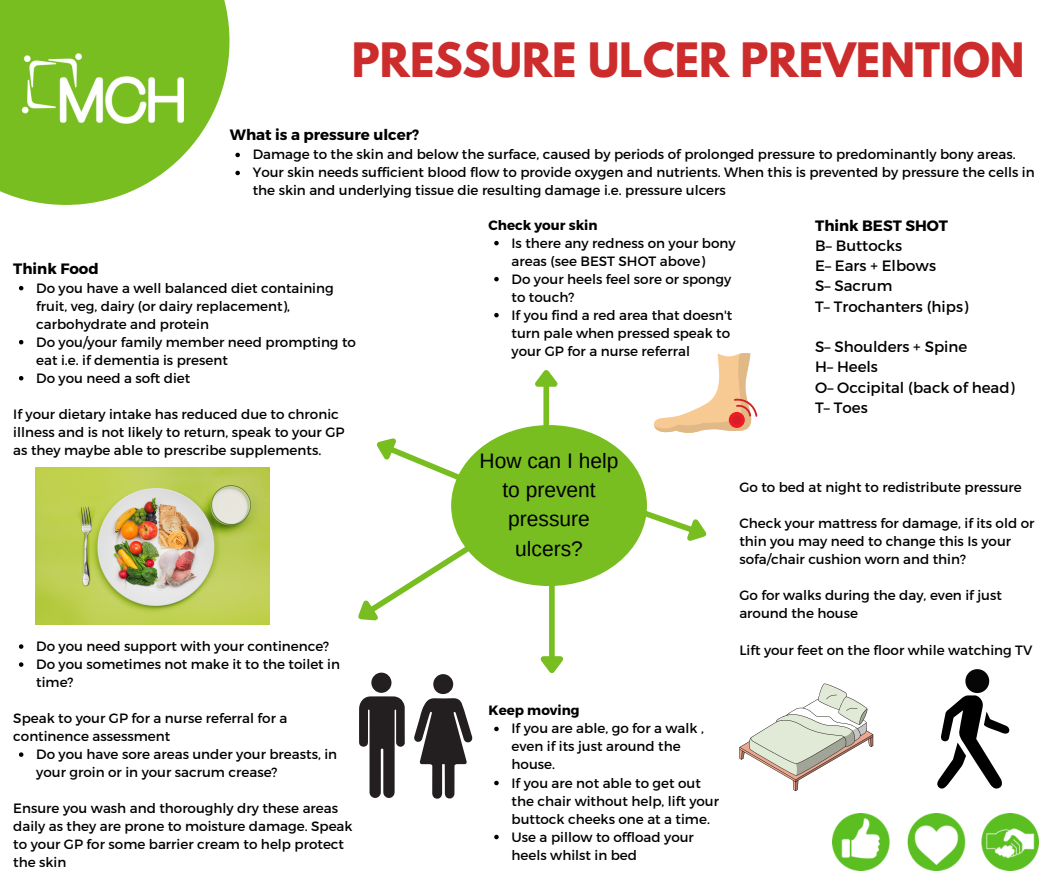
<style>
.page{position:relative;width:1058px;height:887px;background:#fff}
.page>*{position:absolute;margin:0;border:0;box-sizing:border-box;transform-origin:0 0}
.t1{font:700 42px "League Spartan";color:#cc2c2c}
.t2{font:21px/29.2px "Arimo";color:#000;text-align:center}
.t3{font:15px/20.2px "Montserrat";color:#000}
.t4{font:700 15px "Montserrat";color:#000}
.t5{font:13.5px/18px "Montserrat";color:#000}
.t6{font:700 13.5px "Montserrat";color:#000}
</style>
<div class="page">
<svg style="left:0;top:0;width:229px;height:205px;fill:#78be20"></svg>
<img style="left:13px;top:39px;width:179px;height:100px">
<img style="left:833px;top:813px;width:205px;height:57px">
<img style="left:35px;top:467px;width:234px;height:157px">
<div style="left:371px;top:672px;width:20px;height:20px;background:#231f20;border-radius:50%"></div>
<svg style="left:359px;top:696px;width:46px;height:101px"></svg>
<div style="left:433px;top:674px;width:20px;height:20px;background:#231f20;border-radius:50%"></div>
<svg style="left:414px;top:698px;width:58px;height:100px"></svg>
<div style="left:451px;top:425px;width:196px;height:161px;background:#78be20;border-radius:50%"></div>
<svg style="left:376px;top:438px;width:102px;height:51px"></svg>
<svg style="left:358px;top:538px;width:121px;height:83px"></svg>
<div style="left:549px;top:582px;width:5px;height:75px;background:#78be20"></div>
<svg style="left:540px;top:651px;width:24px;height:23px"></svg>
<svg style="left:626px;top:501px;width:81px;height:54px"></svg>
<div style="left:543px;top:385px;width:6px;height:56px;background:#78be20"></div>
<svg style="left:535px;top:370px;width:23px;height:22px"></svg>
<svg style="left:654px;top:353px;width:103px;height:80px"></svg>
<svg style="left:739px;top:683px;width:134px;height:108px"></svg>
<svg style="left:937px;top:669px;width:73px;height:120px"></svg>
<svg style="left:235px;top:153px;width:5px;height:4px"></svg>
<svg style="left:235px;top:171px;width:5px;height:4px"></svg>
<svg style="left:19px;top:286px;width:4px;height:4px"></svg>
<svg style="left:19px;top:340px;width:4px;height:4px"></svg>
<svg style="left:19px;top:376px;width:4px;height:4px"></svg>
<svg style="left:19px;top:644px;width:4px;height:4px"></svg>
<svg style="left:19px;top:662px;width:4px;height:4px"></svg>
<svg style="left:19px;top:752px;width:4px;height:4px"></svg>
<svg style="left:494px;top:726px;width:4px;height:5px"></svg>
<svg style="left:494px;top:780px;width:4px;height:5px"></svg>
<svg style="left:494px;top:834px;width:4px;height:5px"></svg>
<svg style="left:494px;top:241px;width:4px;height:4px"></svg>
<svg style="left:494px;top:277px;width:4px;height:4px"></svg>
<svg style="left:494px;top:313px;width:4px;height:4px"></svg>
<h1 class="t1" style="left:352px;top:39px;width:674px">PRESSURE ULCER PREVENTION</h1>
<p class="t4" style="left:230px;top:125px;width:191px">What is a pressure ulcer?</p>
<p class="t5" style="left:253px;top:145px;width:783px">Damage to the skin and below the surface, caused by periods of prolonged pressure to predominantly bony areas.<br>Your skin needs sufficient blood flow to provide oxygen and nutrients. When this is prevented by pressure the cells in the skin and underlying tissue die resulting damage i.e. pressure ulcers</p>
<p class="t4" style="left:13px;top:258px;width:87px">Think Food</p>
<p class="t5" style="left:36px;top:278px;width:321px">Do you have a well balanced diet containing fruit, veg, dairy (or dairy replacement), carbohydrate and protein<br>Do you/your family member need prompting to eat i.e. if dementia is present<br>Do you need a soft diet</p>
<p class="t5" style="left:13px;top:404px;width:333px">If your dietary intake has reduced due to chronic illness and is not likely to return, speak to your GP as they maybe able to prescribe supplements.</p>
<p class="t5" style="left:36px;top:636px;width:305px">Do you need support with your continence?<br>Do you sometimes not make it to the toilet in time?</p>
<p class="t5" style="left:13px;top:708px;width:275px">Speak to your GP for a nurse referral for a continence assessment</p>
<p class="t5" style="left:36px;top:744px;width:302px">Do you have sore areas under your breasts, in your groin or in your sacrum crease?</p>
<p class="t5" style="left:13px;top:798px;width:341px">Ensure you wash and thoroughly dry these areas daily as they are prone to moisture damage. Speak to your GP for some barrier cream to help protect the skin</p>
<p class="t6" style="left:488px;top:216px;width:110px">Check your skin</p>
<p class="t5" style="left:511px;top:233px;width:225px">Is there any redness on your bony areas (see BEST SHOT above)<br>Do your heels feel sore or spongy to touch?<br>If you find a red area that doesn't turn pale when pressed speak to your GP for a nurse referral</p>
<p class="t4" style="left:815px;top:215px;width:134px">Think BEST SHOT</p>
<p class="t3" style="left:815px;top:235px;width:155px">B– Buttocks<br>E– Ears + Elbows<br>S– Sacrum<br>T– Trochanters (hips)</p>
<p class="t3" style="left:815px;top:336px;width:201px">S– Shoulders + Spine<br>H– Heels<br>O– Occipital (back of head)<br>T– Toes</p>
<h2 class="t2" style="left:479px;top:446px;width:140px">How can I help to prevent pressure ulcers?</h2>
<p class="t6" style="left:488px;top:701px;width:93px">Keep moving</p>
<p class="t5" style="left:511px;top:719px;width:209px">If you are able, go for a walk , even if its just around the house.<br>If you are not able to get out the chair without help, lift your buttock cheeks one at a time.<br>Use a pillow to offload your heels whilst in bed</p>
<p class="t5" style="left:739px;top:478px;width:284px">Go to bed at night to redistribute pressure</p>
<p class="t5" style="left:739px;top:514px;width:297px">Check your mattress for damage, if its old or thin you may need to change this Is your sofa/chair cushion worn and thin?</p>
<p class="t5" style="left:739px;top:586px;width:264px">Go for walks during the day, even if just around the house</p>
<p class="t5" style="left:739px;top:640px;width:294px">Lift your feet on the floor while watching TV</p>
</div>
